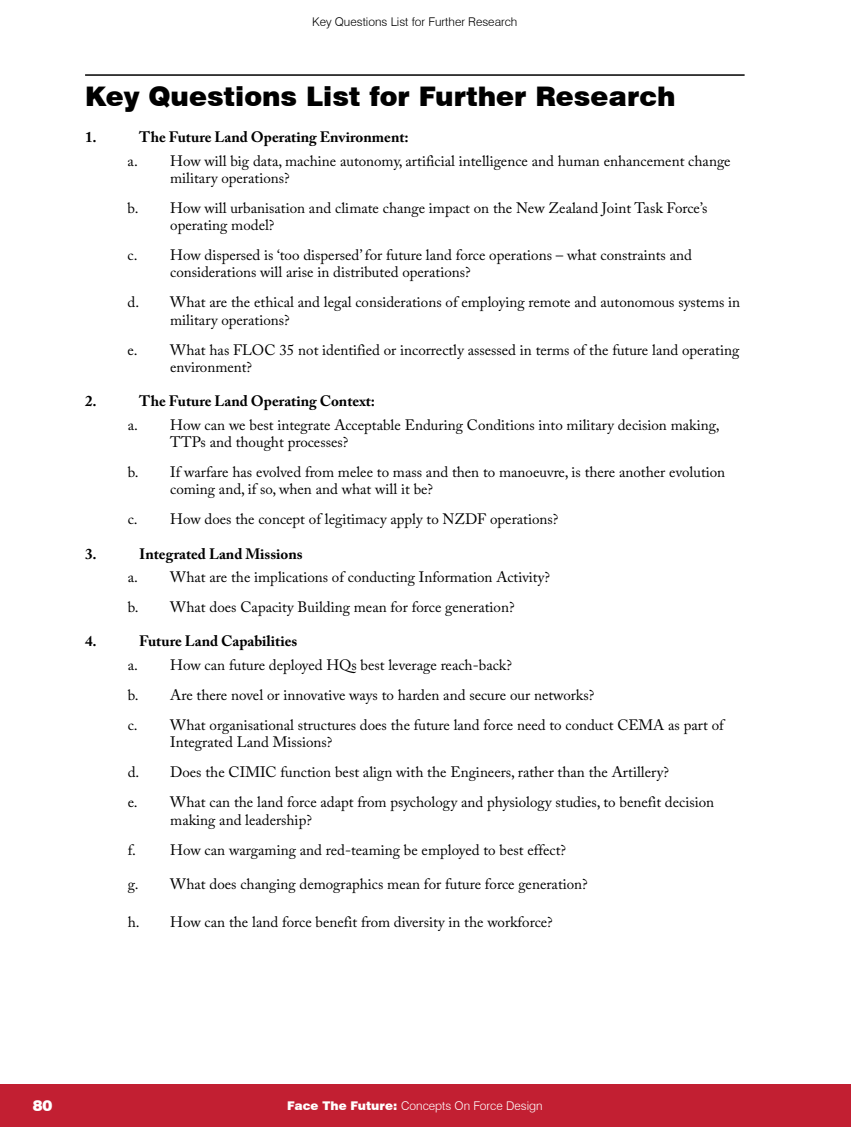
<style>
.page{position:relative;width:851px;height:1127px;background:#fff}
.page>*{position:absolute;margin:0;border:0;box-sizing:border-box;transform-origin:0 0}
.t1{font:900 27px "Swiss 721 BT";color:#000}
.t2{font:15px/17.2px "Adobe Caslon Pro";color:#000}
.t3{font:700 15px "Adobe Caslon Pro";color:#000}
.t4{font:900 15px "Swiss 721 BT";color:#fff}
.t5{font:300 12px "Swiss 721 BT";color:#fff}
.t6{font:300 12px "Swiss 721 BT";color:#000}
.s1{font-weight:900}
</style>
<div class="page">
<div style="left:0;top:1084px;width:850px;height:43px;background:#c21f32"></div>
<hr style="left:850px;top:1084px;width:1px;height:43px;background:#c21f32">
<hr style="left:85px;top:74px;width:659px;height:2px;background:#000">
<p class="t6" style="left:312px;top:14px;width:207px">Key Questions List for Further Research</p>
<h1 class="t1" style="left:85px;top:80px;width:592px">Key Questions List for Further Research</h1>
<p class="t3" style="left:85px;top:128px;width:13px">1.</p>
<p class="t3" style="left:139px;top:128px;width:271px">The Future Land Operating Environment:</p>
<p class="t2" style="left:170px;top:152px;width:561px;text-indent:-43px">a. How will big data, machine autonomy, artificial intelligence and human enhancement change military operations?</p>
<p class="t2" style="left:170px;top:199px;width:538px;text-indent:-43px">b. How will urbanisation and climate change impact on the New Zealand Joint Task Force’s operating model?</p>
<p class="t2" style="left:170px;top:246px;width:523px;text-indent:-43px">c. How dispersed is ‘too dispersed’ for future land force operations – what constraints and considerations will arise in distributed operations?</p>
<p class="t2" style="left:170px;top:294px;width:571px;text-indent:-43px">d. What are the ethical and legal considerations of employing remote and autonomous systems in military operations?</p>
<p class="t2" style="left:170px;top:341px;width:570px;text-indent:-43px">e. What has FLOC 35 not identified or incorrectly assessed in terms of the future land operating environment?</p>
<p class="t3" style="left:85px;top:392px;width:13px">2.</p>
<p class="t3" style="left:139px;top:392px;width:237px">The Future Land Operating Context:</p>
<p class="t2" style="left:170px;top:416px;width:551px;text-indent:-43px">a. How can we best integrate Acceptable Enduring Conditions into military decision making,<br>TTPs and thought processes?</p>
<p class="t2" style="left:170px;top:463px;width:556px;text-indent:-43px">b. If warfare has evolved from melee to mass and then to manoeuvre, is there another evolution coming and, if so, when and what will it be?</p>
<p class="t2" style="left:128px;top:510px;width:432px">c. How does the concept of legitimacy apply to NZDF operations?</p>
<p class="t3" style="left:85px;top:545px;width:13px">3.</p>
<p class="t3" style="left:139px;top:545px;width:165px">Integrated Land Missions</p>
<p class="t2" style="left:128px;top:562px;width:423px;line-height:30px">a. What are the implications of conducting Information Activity? b. What does Capacity Building mean for force generation?</p>
<p class="t3" style="left:85px;top:632px;width:13px">4.</p>
<p class="t3" style="left:139px;top:632px;width:160px">Future Land Capabilities</p>
<p class="t2" style="left:128px;top:650px;width:597px;line-height:30px">a. How can future deployed HQs best leverage reach-back?<br>b. Are there novel or innovative ways to harden and secure our networks?<br>c. What organisational structures does the future land force need to conduct CEMA as part of</p>
<p class="t2" style="left:128px;top:727px;width:588px;line-height:30px;text-indent:43px">Integrated Land Missions?<br>d. Does the CIMIC function best align with the Engineers, rather than the Artillery?<br>e. What can the land force adapt from psychology and physiology studies, to benefit decision</p>
<p class="t2" style="left:128px;top:804px;width:440px;line-height:30px;text-indent:43px">making and leadership?<br>f. How can wargaming and red-teaming be employed to best effect?</p>
<p class="t2" style="left:128px;top:875px;width:461px">g. What does changing demographics mean for future force generation?</p>
<p class="t2" style="left:128px;top:913px;width:426px">h. How can the land force benefit from diversity in the workforce?</p>
<p class="t4" style="left:33px;top:1097px;width:21px">80</p>
<p class="t5" style="left:287px;top:1099px;width:257px"><span class="s1">Face The Future:</span> Concepts On Force Design</p>
</div>
